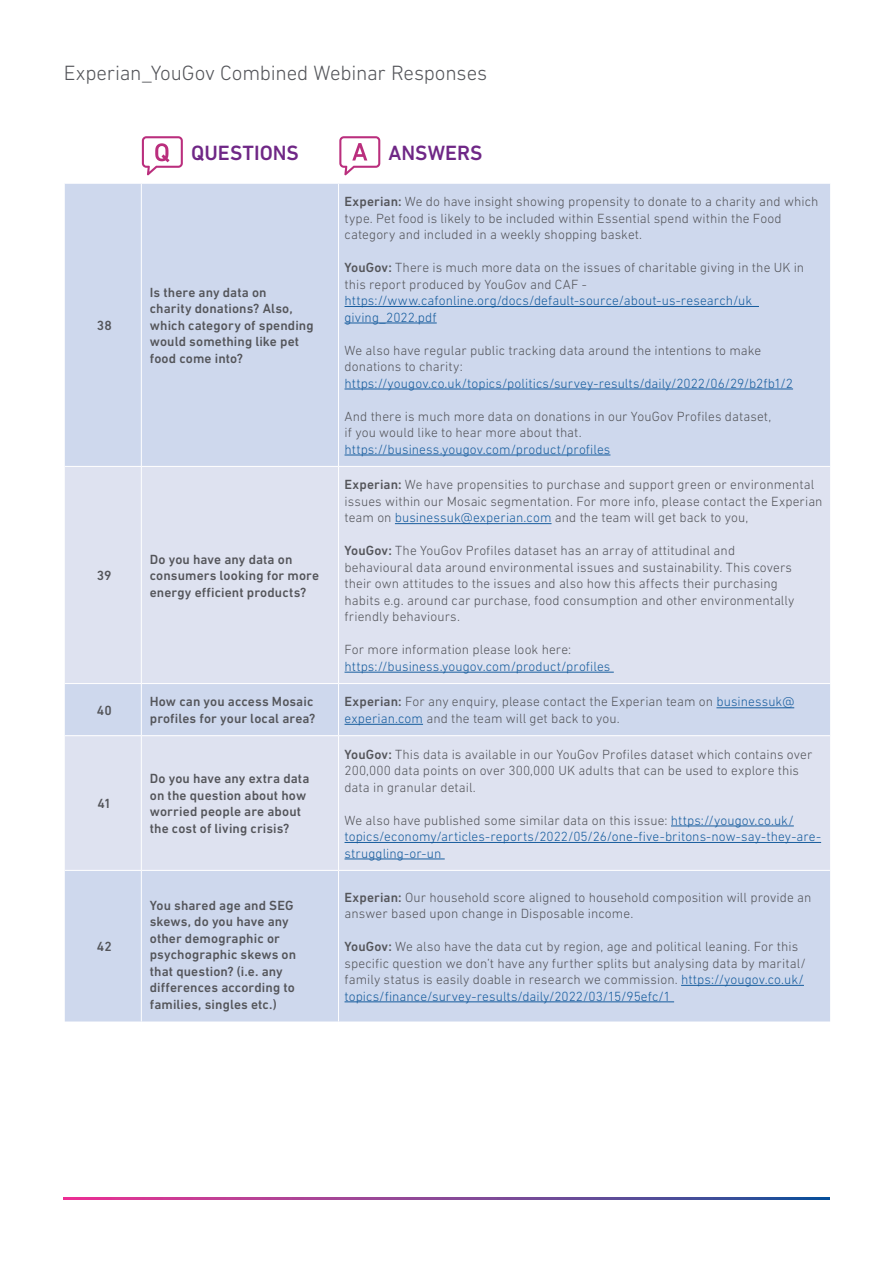
<style>
.page{position:relative;width:893px;height:1263px;background:#fff}
.page>*{position:absolute;margin:0;border:0;box-sizing:border-box;transform-origin:0 0}
.t1{font:300 21px "DIN Next W1 G";letter-spacing:-.01em;color:#54555a}
.t2{font:500 21px "DIN Next W1 G";color:#6f2786}
.Cell_Body_9_11{font:300 13.5px/16.5px "DIN Next W1 G";letter-spacing:.005em;color:#54555a}
.Cell_Body_9_11-2{font:500 13.5px/16.5px "DIN Next W1 G";letter-spacing:.01em;color:#54555a}
.Cell_Body_9_11-3{font:300 13.5px/16.5px "DIN Next W1 G";letter-spacing:.005em;color:#175d9e}
.s1{font-weight:500}
.s2{color:#175d9e}
.s3{color:#54555a}
</style>
<div class="page">
<svg style="left:64px;top:1198px;width:765px;height:1px"></svg>
<svg style="left:142px;top:136px;width:41px;height:39px"></svg>
<svg style="left:339px;top:136px;width:41px;height:39px"></svg>
<div style="left:65px;top:184px;width:765px;height:837px;background:#ced8ed"></div>
<svg style="left:65px;top:467px;width:765px;height:403px;background:#dbe0ef"></svg>
<hr style="left:141px;top:184px;width:1px;height:282px;background:#fff">
<hr style="left:338px;top:184px;width:1px;height:282px;background:#fff">
<hr style="left:65px;top:466px;width:76px;height:1px;background:#fff">
<hr style="left:141px;top:466px;width:198px;height:1px;background:#fff">
<hr style="left:141px;top:467px;width:1px;height:216px;background:#fff">
<hr style="left:339px;top:466px;width:491px;height:1px;background:#fff">
<hr style="left:338px;top:467px;width:1px;height:216px;background:#fff">
<hr style="left:65px;top:683px;width:76px;height:1px;background:#fff">
<hr style="left:141px;top:683px;width:198px;height:1px;background:#fff">
<hr style="left:141px;top:684px;width:1px;height:51px;background:#fff">
<hr style="left:339px;top:683px;width:491px;height:1px;background:#fff">
<hr style="left:338px;top:684px;width:1px;height:51px;background:#fff">
<hr style="left:65px;top:735px;width:76px;height:1px;background:#fff">
<hr style="left:141px;top:735px;width:198px;height:1px;background:#fff">
<hr style="left:141px;top:736px;width:1px;height:134px;background:#fff">
<hr style="left:339px;top:735px;width:491px;height:1px;background:#fff">
<hr style="left:338px;top:736px;width:1px;height:134px;background:#fff">
<hr style="left:65px;top:870px;width:76px;height:1px;background:#fff">
<hr style="left:141px;top:870px;width:198px;height:1px;background:#fff">
<hr style="left:141px;top:871px;width:1px;height:150px;background:#fff">
<hr style="left:339px;top:870px;width:491px;height:1px;background:#fff">
<hr style="left:338px;top:871px;width:1px;height:150px;background:#fff">
<hr style="left:345px;top:306px;width:414px;height:1px;background:#175d9e">
<hr style="left:345px;top:323px;width:92px;height:1px;background:#175d9e">
<hr style="left:345px;top:389px;width:448px;height:1px;background:#175d9e">
<hr style="left:345px;top:455px;width:265px;height:1px;background:#175d9e">
<hr style="left:395px;top:523px;width:156px;height:1px;background:#175d9e">
<hr style="left:345px;top:672px;width:269px;height:1px;background:#175d9e">
<hr style="left:716px;top:707px;width:78px;height:1px;background:#175d9e">
<hr style="left:345px;top:724px;width:78px;height:1px;background:#175d9e">
<hr style="left:671px;top:826px;width:123px;height:1px;background:#175d9e">
<hr style="left:345px;top:842px;width:476px;height:1px;background:#175d9e">
<hr style="left:345px;top:859px;width:100px;height:1px;background:#175d9e">
<hr style="left:681px;top:985px;width:123px;height:1px;background:#175d9e">
<hr style="left:345px;top:1001px;width:329px;height:1px;background:#175d9e">
<h1 class="t1" style="left:64px;top:60px;width:425px">Experian_YouGov Combined Webinar Responses</h1>
<p class="Cell_Body_9_11-2" style="left:97px;top:317px;width:16px">38</p>
<p class="Cell_Body_9_11-2" style="left:97px;top:567px;width:16px">39</p>
<h1 class="t2" style="left:191px;top:141px;width:109px">QUESTIONS</h1>
<h1 class="t2" style="left:388px;top:141px;width:96px">ANSWERS</h1>
<p class="Cell_Body_9_11-2" style="left:150px;top:284px;width:165px">Is there any data on<br>charity donations? Also, which category of spending would something like pet food come into?</p>
<p class="Cell_Body_9_11-2" style="left:150px;top:551px;width:171px">Do you have any data on consumers looking for more energy efficient products?</p>
<p class="Cell_Body_9_11" style="left:345px;top:193px;width:475px"><span class="s1">Experian:</span> We do have insight showing propensity to donate to a charity and which type. Pet food is likely to be included within Essential spend within the Food category and included in a weekly shopping basket.</p>
<p class="Cell_Body_9_11" style="left:345px;top:259px;width:461px"><span class="s1">YouGov:</span> There is much more data on the issues of charitable giving in the UK in this report produced by YouGov and CAF - <span class="s2">https://www.cafonline.org/docs/default-source/about-us-research/uk_ giving_2022.pdf</span></p>
<p class="Cell_Body_9_11" style="left:345px;top:342px;width:450px">We also have regular public tracking data around the intentions to make donations to charity: <span class="s2">https://yougov.co.uk/topics/politics/survey-results/daily/2022/06/29/b2fb1/2</span></p>
<p class="Cell_Body_9_11" style="left:345px;top:408px;width:428px">And there is much more data on donations in our YouGov Profiles dataset, if you would like to hear more about that. <span class="s2">https://business.yougov.com/product/profiles</span></p>
<p class="Cell_Body_9_11" style="left:345px;top:476px;width:480px"><span class="s1">Experian:</span> We have propensities to purchase and support green or environmental issues within our Mosaic segmentation. For more info, please contact the Experian team on <span class="s2">businessuk@experian.com</span> and the team will get back to you,</p>
<p class="Cell_Body_9_11" style="left:345px;top:542px;width:451px"><span class="s1">YouGov:</span> The YouGov Profiles dataset has an array of attitudinal and behavioural data around environmental issues and sustainability. This covers their own attitudes to the issues and also how this affects their purchasing habits e.g. around car purchase, food consumption and other environmentally friendly behaviours.</p>
<p class="Cell_Body_9_11-3" style="left:345px;top:641px;width:267px"><span class="s3">For more information please look here: </span>https://business.yougov.com/product/profiles</p>
<p class="Cell_Body_9_11-2" style="left:97px;top:702px;width:16px">40</p>
<p class="Cell_Body_9_11-2" style="left:150px;top:693px;width:167px">How can you access Mosaic profiles for your local area?</p>
<p class="Cell_Body_9_11" style="left:345px;top:693px;width:451px"><span class="s1">Experian:</span> For any enquiry, please contact the Experian team on <span class="s2">businessuk@ experian.com</span> and the team will get back to you.</p>
<p class="Cell_Body_9_11-2" style="left:97px;top:795px;width:15px">41</p>
<p class="Cell_Body_9_11-2" style="left:97px;top:938px;width:16px">42</p>
<p class="Cell_Body_9_11-2" style="left:150px;top:770px;width:161px">Do you have any extra data on the question about how worried people are about the cost of living crisis?</p>
<p class="Cell_Body_9_11" style="left:345px;top:746px;width:469px"><span class="s1">YouGov:</span> This data is available in our YouGov Profiles dataset which contains over<br>200,000 data points on over 300,000 UK adults that can be used to explore this data in granular detail.</p>
<p class="Cell_Body_9_11-3" style="left:345px;top:812px;width:478px"><span class="s3">We also have published some similar data on this issue:</span> https://yougov.co.uk/ topics/economy/articles-reports/2022/05/26/one-five-britons-now-say-they-are&shy;struggling-or-un</p>
<p class="Cell_Body_9_11-2" style="left:150px;top:897px;width:148px">You shared age and SEG skews, do you have any other demographic or psychographic skews on that question? (i.e. any differences according to families, singles etc.)</p>
<p class="Cell_Body_9_11" style="left:345px;top:888px;width:468px"><span class="s1">Experian:</span> Our household score aligned to household composition will provide an answer based upon change in Disposable income.</p>
<p class="Cell_Body_9_11" style="left:345px;top:938px;width:463px"><span class="s1">YouGov:</span> We also have the data cut by region, age and political leaning. For this specific question we don’t have any further splits but analysing data by marital/ family status is easily doable in research we commission. <span class="s2">https://yougov.co.uk/ topics/finance/survey-results/daily/2022/03/15/95efc/1</span></p>
</div>
